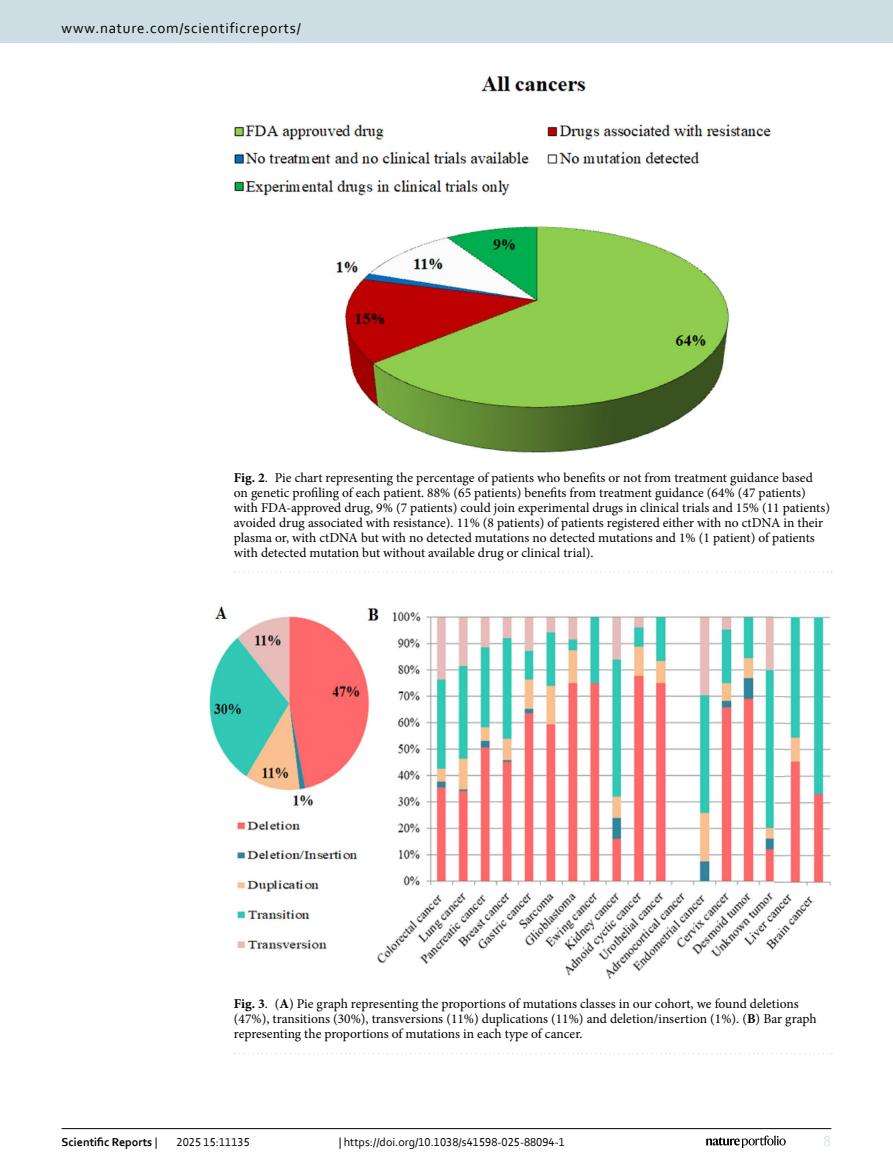
<style>
.page{position:relative;width:893px;height:1174px;background:#fff}
.page>*{position:absolute;margin:0;border:0;box-sizing:border-box;transform-origin:0 0}
.t1{font:15px "Corbel";letter-spacing:.05em;color:#000}
.t2{font:15px "Corbel";color:#d9e4eb}
.Figure_Caption{font:13.5px/15px "Minion Pro";color:#000}
.t3{font:12px "Corbel";color:#000}
.t4{font:700 12px "Corbel";color:#000}
.s1{font-weight:700}
.s2{font-weight:400}
</style>
<div class="page">
<img style="left:209px;top:606px;width:622px;height:373px">
<svg style="left:235px;top:1053px;width:597px;height:1px"></svg>
<img style="left:234px;top:76px;width:537px;height:377px">
<svg style="left:235px;top:571px;width:597px;height:2px"></svg>
<hr style="left:62px;top:1128px;width:769px;height:1px;background:#000">
<svg style="left:706px;top:1135px;width:80px;height:12px"></svg>
<div style="left:0;top:0;width:893px;height:43px;background:#cedde4"></div>
<p class="t1" style="left:62px;top:18px;width:241px">www.nature.com/scientificreports/</p>
<p class="Figure_Caption" style="left:234px;top:470px;width:598px"><span class="s1">Fig. 2</span>. Pie chart representing the percentage of patients who benefits or not from treatment guidance based on genetic profiling of each patient. 88% (65 patients) benefits from treatment guidance (64% (47 patients) with FDA-approved drug, 9% (7 patients) could join experimental drugs in clinical trials and 15% (11 patients) avoided drug associated with resistance). 11% (8 patients) of patients registered either with no ctDNA in their plasma or, with ctDNA but with no detected mutations no detected mutations and 1% (1 patient) of patients with detected mutation but without available drug or clinical trial).</p>
<p class="Figure_Caption" style="left:234px;top:996px;width:584px"><span class="s1">Fig. 3</span>. (<span class="s1">A</span>) Pie graph representing the proportions of mutations classes in our cohort, we found deletions (47%), transitions (30%), transversions (11%) duplications (11%) and deletion/insertion (1%). (<span class="s1">B</span>) Bar graph representing the proportions of mutations in each type of cancer.</p>
<p class="t4" style="left:62px;top:1134px;width:97px">Scientific Reports <span class="s2">|</span></p>
<p class="t3" style="left:177px;top:1134px;width:75px">2025 15:11135</p>
<p class="t3" style="left:339px;top:1134px;width:228px">| https://doi.org/10.1038/s41598-025-88094-1</p>
<p class="t2" style="left:824px;top:1132px;width:9px">8</p>
</div>
